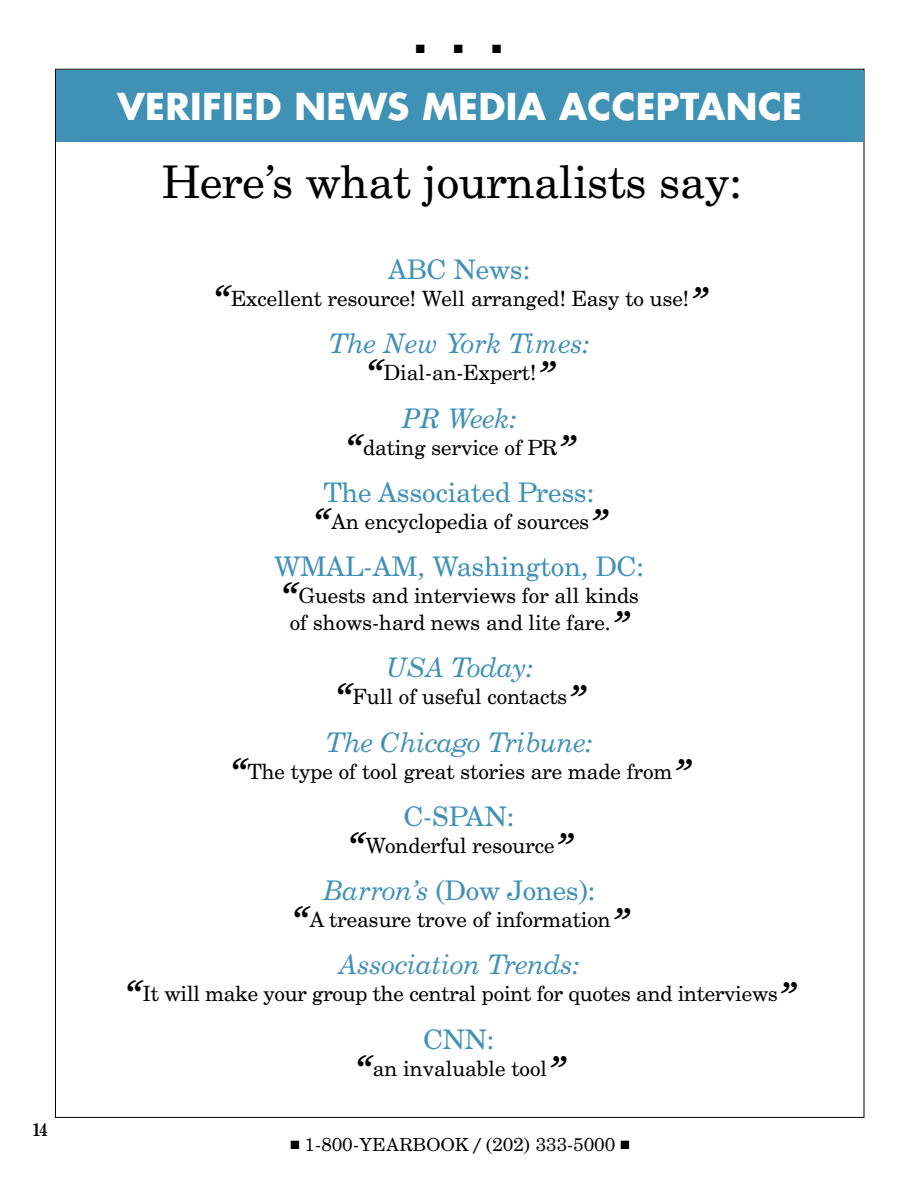
<style>
.page{position:relative;width:918px;height:1188px;background:#fff}
.page>*{position:absolute;margin:0;border:0;box-sizing:border-box;transform-origin:0 0}
.t1{font:45px "Century Schoolbook Regular DTC";color:#000}
.t2{font:700 36px "Futura";letter-spacing:.01em;color:#fff}
.t3{font:27px "Century Schoolbook Regular DTC";color:#4091b6}
.t4{font:27px "Century Schoolbook Regular Italic DTC";color:#4091b6}
.t5{font:21px/27px "Century Schoolbook Regular DTC";color:#000;text-align:center}
.t6{font:18px "Century Schoolbook Regular DTC";letter-spacing:.025em;color:#000}
.t7{font:18px "Century Schoolbook Bold DTC";color:#000;scale:.75 1}
.t8{font:12px "Zapf Dingbats";color:#000}
.s1{font-family:"Century Schoolbook Regular Italic DTC";font-size:45px}
.s2{font-family:"Century Schoolbook Regular Italic DTC"}
</style>
<div class="page">
<div style="left:56px;top:70px;width:808px;height:72px;background:#4091b6"></div>
<p class="t7" style="left:34px;top:1118px;width:20px">14</p>
<p class="t8" style="left:416px;top:43px;width:11px">■</p>
<p class="t8" style="left:454px;top:43px;width:11px">■</p>
<p class="t8" style="left:492px;top:43px;width:11px">■</p>
<h2 class="t2" style="left:118px;top:82px;width:686px">VERIFIED NEWS MEDIA ACCEPTANCE</h2>
<h1 class="t1" style="left:163px;top:153px;width:581px">Here’s what journalists say:</h1>
<p class="t3" style="left:388px;top:252px;width:144px">ABC News:</p>
<p class="t5" style="left:211px;top:287px;width:497px"><span class="s1">“</span>Excellent resource! Well arranged! Easy to use!<span class="s1">”</span></p>
<p class="t4" style="left:328px;top:326px;width:263px">The New York Times:</p>
<p class="t5" style="left:364px;top:362px;width:191px"><span class="s1">“</span>Dial-an-Expert!<span class="s1">”</span></p>
<p class="t4" style="left:401px;top:401px;width:117px">PR Week:</p>
<p class="t5" style="left:343px;top:436px;width:233px"><span class="s1">“</span>dating service of PR<span class="s1">”</span></p>
<p class="t3" style="left:324px;top:475px;width:272px">The Associated Press:</p>
<p class="t5" style="left:311px;top:510px;width:297px"><span class="s1">“</span>An encyclopedia of sources<span class="s1">”</span></p>
<p class="t3" style="left:274px;top:549px;width:371px">WMAL-AM, Washington, DC:</p>
<p class="t5" style="left:279px;top:584px;width:362px"><span class="s1">“</span>Guests and interviews for all kinds of shows-hard news and lite fare.<span class="s1">”</span></p>
<p class="t4" style="left:385px;top:650px;width:150px">USA Today:</p>
<p class="t5" style="left:333px;top:686px;width:253px"><span class="s1">“</span>Full of useful contacts<span class="s1">”</span></p>
<p class="t4" style="left:325px;top:725px;width:269px">The Chicago Tribune:</p>
<p class="t5" style="left:228px;top:760px;width:463px"><span class="s1">“</span>The type of tool great stories are made from<span class="s1">”</span></p>
<p class="t3" style="left:404px;top:799px;width:112px">C-SPAN:</p>
<p class="t5" style="left:346px;top:834px;width:228px"><span class="s1">“</span>Wonderful resource<span class="s1">”</span></p>
<p class="t3" style="left:323px;top:873px;width:274px"><span class="s2">Barron’s</span> (Dow Jones):</p>
<p class="t5" style="left:290px;top:908px;width:340px"><span class="s1">“</span>A treasure trove of information<span class="s1">”</span></p>
<p class="t4" style="left:338px;top:947px;width:243px">Association Trends:</p>
<p class="t5" style="left:123px;top:983px;width:674px"><span class="s1">“</span> It will make your group the central point for quotes and interviews<span class="s1">”</span></p>
<p class="t3" style="left:423px;top:1022px;width:73px">CNN:</p>
<p class="t5" style="left:353px;top:1057px;width:213px"><span class="s1">“</span>an invaluable tool<span class="s1">”</span></p>
<p class="t6" style="left:290px;top:1133px;width:341px">■ 1-800-YEARBOOK / (202) 333-5000 ■</p>
</div>
